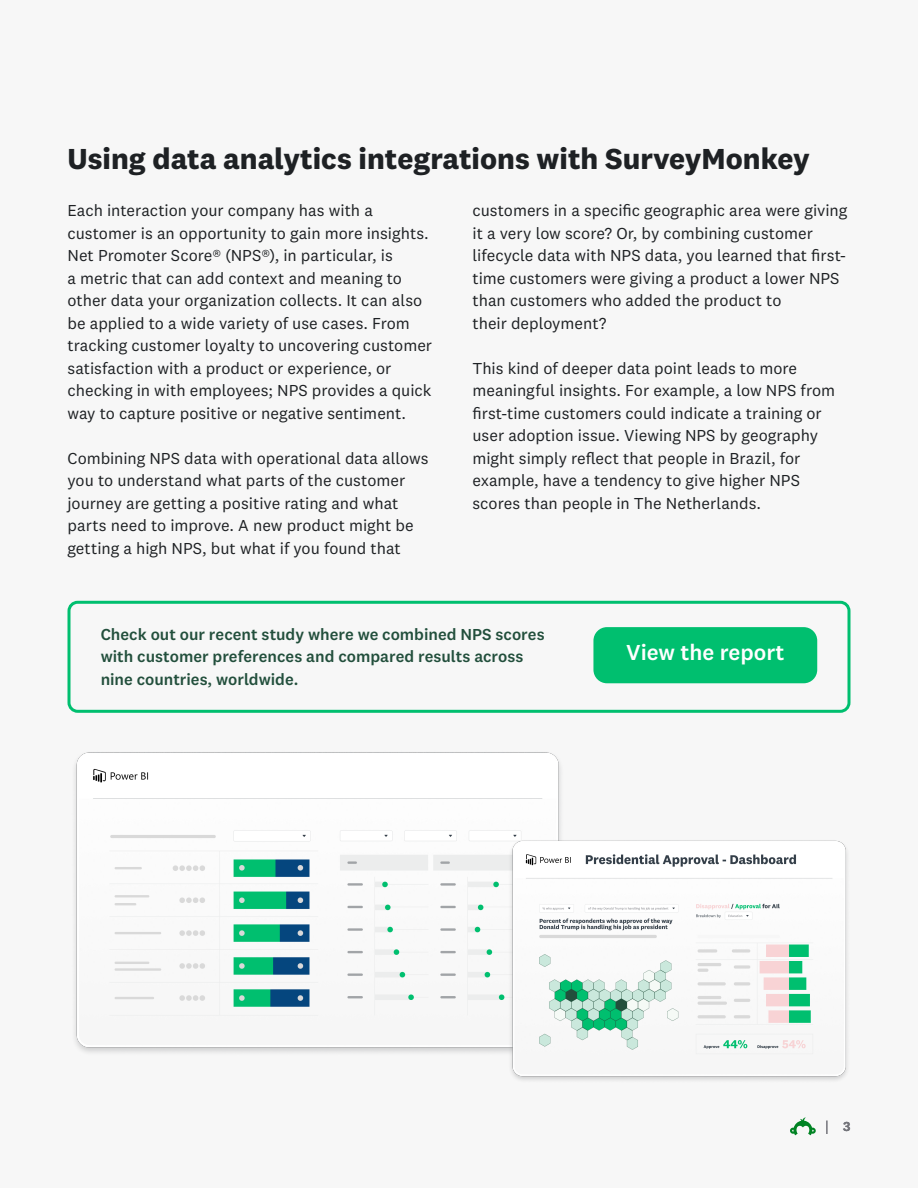
<style>
.page{position:relative;width:918px;height:1188px;background:#f7f7f7}
.page>*{position:absolute;margin:0;border:0;box-sizing:border-box;transform-origin:0 0}
.Heading_3{font:700 30px "National 2";color:#1e2124}
.Paragraph_-_Large{font:500 22.5px "National 2";color:#fff}
.Paragraph_-_Base{font:16.5px/22.5px "National 2";color:#1e2124}
.Paragraph_-_Base-2{font:500 16.5px/22.5px "National 2";color:#224f3c}
.t1{font:500 13.5px "National 2";color:#73747a}
</style>
<div class="page">
<div style="left:67px;top:601px;width:783px;height:112px;border:3px solid #00bf6f;border-radius:9px"></div>
<div style="left:593px;top:627px;width:224px;height:56px;background:#00bf6f;border-radius:13px"></div>
<img style="left:75px;top:752px;width:486px;height:301px">
<img style="left:508px;top:838px;width:339px;height:242px">
<svg style="left:790px;top:1117px;width:26px;height:18px"></svg>
<svg style="left:826px;top:1120px;width:2px;height:14px"></svg>
<p class="Heading_3" style="left:68px;top:140px;width:744px">Using data analytics integrations with SurveyMonkey</p>
<p class="Paragraph_-_Base" style="left:472px;top:199px;width:377px">customers in a specific geographic area were giving it a very low score? Or, by combining customer lifecycle data with NPS data, you learned that first&shy;time customers were giving a product a lower NPS than customers who added the product to<br>their deployment?</p>
<p class="Paragraph_-_Base" style="left:472px;top:357px;width:364px">This kind of deeper data point leads to more meaningful insights. For example, a low NPS from first-time customers could indicate a training or user adoption issue. Viewing NPS by geography might simply reflect that people in Brazil, for example, have a tendency to give higher NPS scores than people in The Netherlands.</p>
<p class="Paragraph_-_Base" style="left:68px;top:199px;width:366px">Each interaction your company has with a customer is an opportunity to gain more insights.<br>Net Promoter Score® (NPS®), in particular, is<br>a metric that can add context and meaning to other data your organization collects. It can also be applied to a wide variety of use cases. From tracking customer loyalty to uncovering customer satisfaction with a product or experience, or checking in with employees; NPS provides a quick way to capture positive or negative sentiment.</p>
<p class="Paragraph_-_Base" style="left:68px;top:447px;width:363px">Combining NPS data with operational data allows you to understand what parts of the customer journey are getting a positive rating and what parts need to improve. A new product might be getting a high NPS, but what if you found that</p>
<p class="Paragraph_-_Base-2" style="left:101px;top:623px;width:445px">Check out our recent study where we combined NPS scores with customer preferences and compared results across nine countries, worldwide.</p>
<p class="Paragraph_-_Large" style="left:626px;top:639px;width:160px">View the report</p>
<p class="t1" style="left:843px;top:1118px;width:9px">3</p>
</div>
